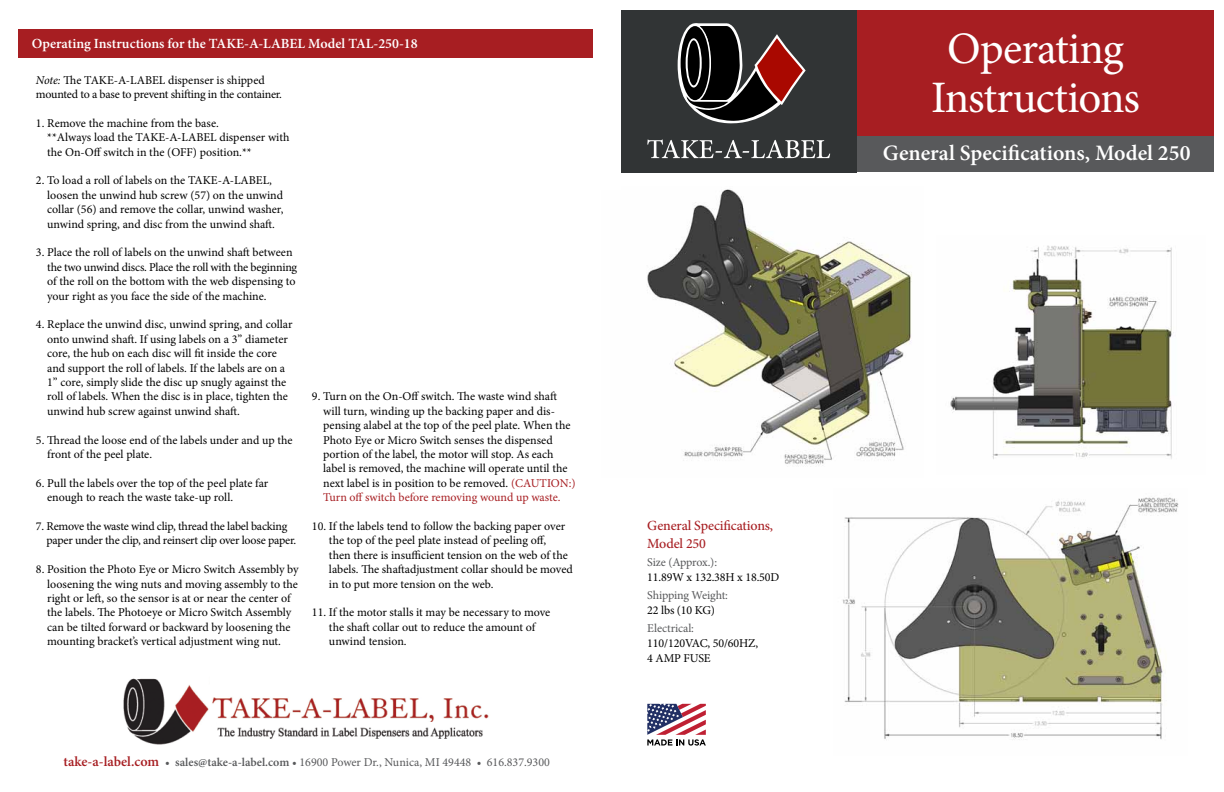
<style>
.page{position:relative;width:1224px;height:792px;background:#fff}
.page>*{position:absolute;margin:0;border:0;box-sizing:border-box;transform-origin:0 0}
.t1{font:45px/49px "Minion Pro";letter-spacing:-.02em;color:#fff;text-align:center}
.t2{font:600 22px "Minion Pro";color:#fff}
.t3{font:600 14px "Minion Pro";color:#fff}
.t4{font:500 14px/18px "Minion Pro";letter-spacing:-.01em;color:#a71e22}
.t5{font:12px/14.4px "Minion Pro";letter-spacing:-.005em;color:#000}
.t6{font:12px "Minion Pro";letter-spacing:-.005em;color:#58595b}
.s1{font-style:italic}
.s2{color:#a71e22}
.s3{font-weight:600;font-size:14px;color:#a71e22}
.s4{font-weight:600}
</style>
<div class="page">
<img style="left:647px;top:189px;width:265px;height:275px">
<img style="left:950px;top:245px;width:224px;height:214px">
<img style="left:842px;top:497px;width:337px;height:243px">
<div style="left:666px;top:14px;width:558px;height:158px;background:#58595b"></div>
<div style="left:666px;top:0;width:558px;height:135px;background:#a71e22"></div>
<div style="left:599px;top:0;width:257px;height:172px;background:#313435"></div>
<div style="left:581px;top:0;width:40px;height:190px;background:#fff"></div>
<div style="left:1215px;top:0;width:9px;height:190px;background:#fff"></div>
<div style="left:567px;top:0;width:657px;height:10px;background:#fff"></div>
<svg style="left:647px;top:140px;width:183px;height:18px"></svg>
<div style="left:678px;top:23px;width:34px;height:84px;background:#fff;border-radius:50%"></div>
<svg style="left:679px;top:24px;width:32px;height:78px"></svg>
<div style="left:681px;top:26px;width:28px;height:74px;background:#000;border-radius:50%"></div>
<svg style="left:683px;top:23px;width:123px;height:101px"></svg>
<svg style="left:647px;top:704px;width:59px;height:42px"></svg>
<img style="left:123px;top:678px;width:86px;height:67px">
<img style="left:212px;top:697px;width:277px;height:25px">
<img style="left:217px;top:727px;width:266px;height:12px">
<div style="left:19px;top:29px;width:574px;height:29px;background:#a71e22"></div>
<p class="t3" style="left:32px;top:34px;width:388px">Operating Instructions for the TAKE-A-LABEL Model TAL-250-18</p>
<p class="t5" style="left:36px;top:73px;width:248px"><span class="s1">Note:</span> The TAKE-A-LABEL dispenser is shipped mounted to a base to prevent shifting in the container.</p>
<p class="t5" style="left:47px;top:116px;width:244px;text-indent:-11px">1. Remove the machine from the base.<br>**Always load the TAKE-A-LABEL dispenser with the On-Off switch in the (OFF) position.**</p>
<p class="t5" style="left:47px;top:173px;width:238px;text-indent:-11px">2. To load a roll of labels on the TAKE-A-LABEL, loosen the unwind hub screw (57) on the unwind collar (56) and remove the collar, unwind washer, unwind spring, and disc from the unwind shaft.</p>
<p class="t5" style="left:47px;top:245px;width:252px;text-indent:-11px">3. Place the roll of labels on the unwind shaft between the two unwind discs. Place the roll with the beginning of the roll on the bottom with the web dispensing to your right as you face the side of the machine.</p>
<p class="t5" style="left:47px;top:317px;width:247px;text-indent:-11px">4. Replace the unwind disc, unwind spring, and collar onto unwind shaft. If using labels on a 3” diameter core, the hub on each disc will fit inside the core and support the roll of labels. If the labels are on a 1” core, simply slide the disc up snugly against the roll of labels. When the disc is in place, tighten the unwind hub screw against unwind shaft.</p>
<p class="t5" style="left:47px;top:433px;width:247px;text-indent:-11px">5. Thread the loose end of the labels under and up the front of the peel plate.</p>
<p class="t5" style="left:47px;top:476px;width:223px;text-indent:-11px">6. Pull the labels over the top of the peel plate far enough to reach the waste take-up roll.</p>
<p class="t5" style="left:46px;top:519px;width:251px;text-indent:-10px">7. Remove the waste wind clip, thread the label backing paper under the clip, and reinsert clip over loose paper.</p>
<p class="t5" style="left:47px;top:562px;width:253px;text-indent:-11px">8. Position the Photo Eye or Micro Switch Assembly by loosening the wing nuts and moving assembly to the right or left, so the sensor is at or near the center of the labels. The Photoeye or Micro Switch Assembly can be tilted forward or backward by loosening the mounting bracket’s vertical adjustment wing nut.</p>
<p class="t5" style="left:323px;top:389px;width:254px;text-indent:-11px">9. Turn on the On-Off switch. The waste wind shaft will turn, winding up the backing paper and dis&shy;pensing alabel at the top of the peel plate. When the Photo Eye or Micro Switch senses the dispensed portion of the label, the motor will stop. As each label is removed, the machine will operate until the next label is in position to be removed. <span class="s2">(CAUTION:)<br>Turn off switch before removing wound up waste.</span></p>
<p class="t5" style="left:329px;top:519px;width:245px;text-indent:-17px">10. If the labels tend to follow the backing paper over the top of the peel plate instead of peeling off,<br>then there is insufficient tension on the web of the labels. The shaftadjustment collar should be moved in to put more tension on the web.</p>
<p class="t5" style="left:329px;top:605px;width:223px;text-indent:-17px">11. If the motor stalls it may be necessary to move the shaft collar out to reduce the amount of unwind tension.</p>
<p class="t6" style="left:64px;top:754px;width:488px"><span class="s3">take-a-label.com</span> • <span class="s4">sales@take-a-label.com</span> • 16900 Power Dr., Nunica, MI 49448 • 616.837.9300</p>
<p class="t4" style="left:647px;top:516px;width:127px">General Specifications,<br>Model 250</p>
<p class="t6" style="left:647px;top:554px;width:71px">Size (Approx.):</p>
<p class="t5" style="left:647px;top:570px;width:134px">11.89W x 132.38H x 18.50D</p>
<p class="t6" style="left:647px;top:587px;width:82px">Shipping Weight:</p>
<p class="t5" style="left:647px;top:603px;width:69px">22 lbs (10 KG)</p>
<p class="t6" style="left:647px;top:620px;width:48px">Electrical:</p>
<p class="t5" style="left:647px;top:635px;width:112px;line-height:15px">110/120VAC, 50/60HZ,<br>4 AMP FUSE</p>
<h1 class="t1" style="left:931px;top:24px;width:210px">Operating<br>Instructions</h1>
<h2 class="t2" style="left:883px;top:137px;width:309px">General Specifications, Model 250</h2>
</div>
